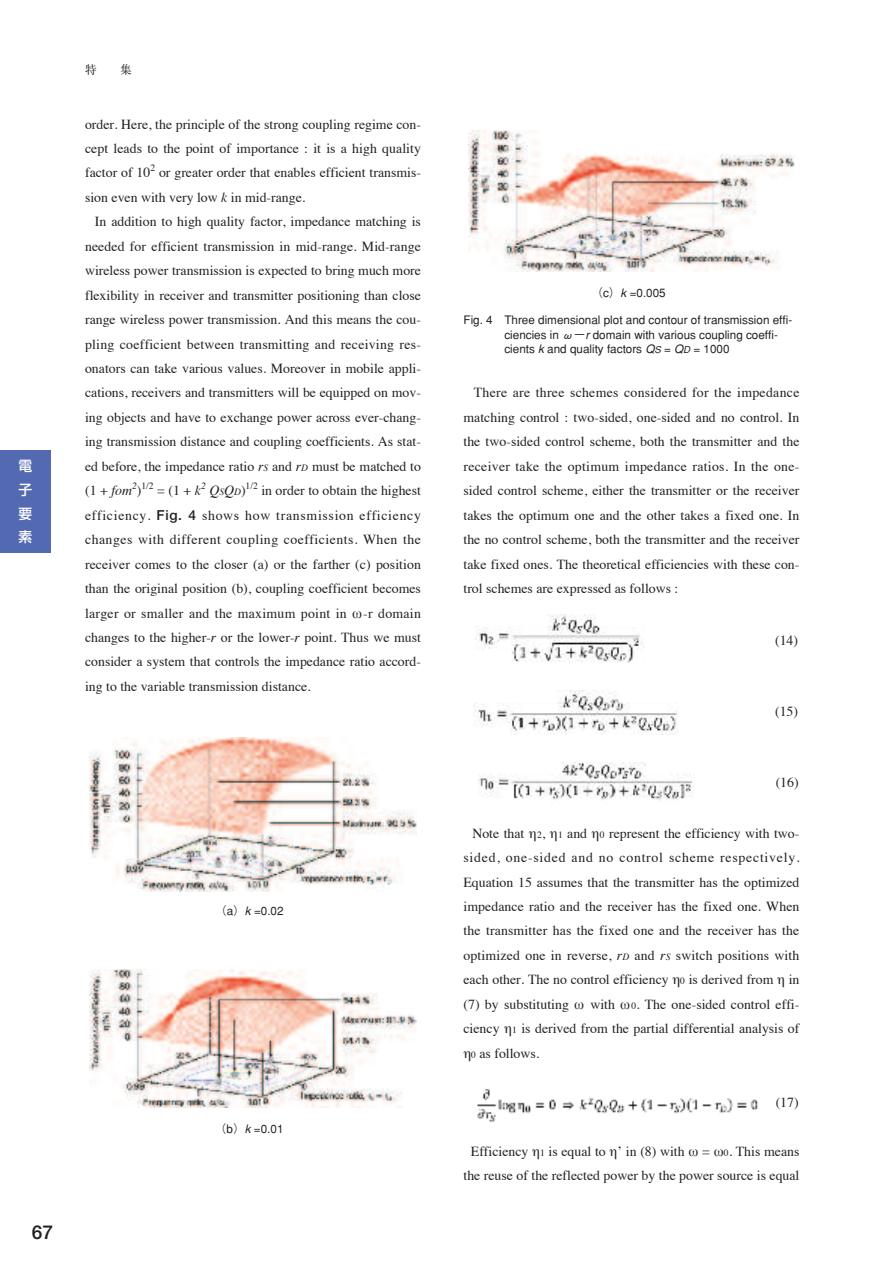
<style>
.page{position:relative;width:893px;height:1263px;background:#fff}
.page>*{position:absolute;margin:0;border:0;box-sizing:border-box;transform-origin:0 0}
.t1{font:700 19.2px "Futo Go B101";color:#231f20}
.t2{font:13.8px/24.5px "Times";color:#231f20;text-align:justify}
.t3{font:italic 13.8px "Times";color:#231f20}
.t4{font:500 13.8px/23.7px "Shin Go";color:#fff;text-align:justify}
.t5{font:500 11.7px/14.9px "Gothic BBB";color:#231f20}
.t6{font:11.7px "Ryumin";color:#231f20}
.t7{font:9.6px "Times";color:#231f20}
.t8{font:italic 9.6px "Times";color:#231f20}
.s1{font-style:italic}
.s2{font-style:italic;font-size:9.6px}
.s3{font-family:"Futo Go B101";font-weight:700}
.s4{font-size:9.6px}
.s5{font-style:normal}
</style>
<div class="page">
<div style="left:0;top:451px;width:51px;height:102px;background:#5369b1"></div>
<img style="left:90px;top:738px;width:327px;height:153px">
<img style="left:90px;top:969px;width:326px;height:139px">
<img style="left:468px;top:130px;width:327px;height:141px">
<img style="left:476px;top:614px;width:169px;height:49px">
<img style="left:475px;top:690px;width:203px;height:44px">
<img style="left:478px;top:762px;width:215px;height:39px">
<img style="left:477px;top:1088px;width:281px;height:34px">
<p class="t4" style="left:19px;top:453px;width:15px">電子要素</p>
<p class="t6" style="left:85px;top:62px;width:13px">特</p>
<p class="t6" style="left:120px;top:62px;width:13px">集</p>
<p class="t2" style="left:85px;top:113px;width:337px">order. Here, the principle of the strong coupling regime con&shy;cept leads to the point of importance : it is a high quality factor of 10</p>
<p class="t7" style="left:150px;top:164px;width:6px">2</p>
<p class="t2" style="left:85px;top:162px;width:337px;text-indent:74px">or greater order that enables efficient transmis&shy;sion even with very low <span class="s1">k</span> in mid-range.</p>
<p class="t2" style="left:85px;top:211px;width:337px;text-indent:10px">In addition to high quality factor, impedance matching is needed for efficient transmission in mid-range. Mid-range wireless power transmission is expected to bring much more flexibility in receiver and transmitter positioning than close range wireless power transmission. And this means the cou&shy;pling coefficient between transmitting and receiving res&shy;onators can take various values. Moreover in mobile appli&shy;cations, receivers and transmitters will be equipped on mov&shy;ing objects and have to exchange power across ever-chang&shy;ing transmission distance and coupling coefficients. As stat&shy;ed before, the impedance ratio <span class="s1">r</span><span class="s2">S</span> and <span class="s1">r</span><span class="s2">D</span> must be matched to (1 + <span class="s1">fom</span> )</p>
<p class="t8" style="left:132px;top:482px;width:6px">2</p>
<p class="t7" style="left:142px;top:482px;width:14px">1/2</p>
<p class="t8" style="left:201px;top:482px;width:6px">2</p>
<p class="t7" style="left:246px;top:482px;width:14px">1/2</p>
<p class="t2" style="left:85px;top:480px;width:337px;text-indent:176px">in order to obtain the highest efficiency. <span class="s3">Fig. 4</span> shows how transmission efficiency changes with different coupling coefficients. When the receiver comes to the closer (a) or the farther (c) position than the original position (b), coupling coefficient becomes larger or smaller and the maximum point in ω-r domain changes to the higher-<span class="s1">r</span> or the lower-<span class="s1">r</span> point. Thus we must consider a system that controls the impedance ratio accord&shy;ing to the variable transmission distance.</p>
<p class="t2" style="left:157px;top:480px;width:45px">=(1+<span class="s1">k</span></p>
<p class="t3" style="left:209px;top:485px;width:38px">Q<span class="s4">S</span>Q<span class="s4">D</span><span class="s5">)</span></p>
<h1 class="t1" style="left:32px;top:1221px;width:23px">67</h1>
<p class="t5" style="left:215px;top:904px;width:70px">（a）<span class="s1">k</span>=0.02</p>
<p class="t5" style="left:215px;top:1122px;width:70px">（b）<span class="s1">k</span>=0.01</p>
<p class="t5" style="left:591px;top:286px;width:76px">（c）<span class="s1">k</span>=0.005</p>
<p class="t5" style="left:504px;top:312px;width:289px;text-indent:-41px">Fig. 4 Three dimensional plot and contour of transmission effi&shy;ciencies in ω−<span class="s1">r</span>domain with various coupling coeffi&shy;cients <span class="s1">k</span>and quality factors <span class="s1">Q</span><span class="s2">S</span>= <span class="s1">Q</span><span class="s2">D</span>= 1000</p>
<p class="t2" style="left:463px;top:382px;width:337px;text-indent:10px">There are three schemes considered for the impedance matching control : two-sided, one-sided and no control. In the two-sided control scheme, both the transmitter and the receiver take the optimum impedance ratios. In the one&shy;sided control scheme, either the transmitter or the receiver takes the optimum one and the other takes a fixed one. In the no control scheme, both the transmitter and the receiver take fixed ones. The theoretical efficiencies with these con&shy;trol schemes are expressed as follows :</p>
<p class="t2" style="left:775px;top:629px;width:25px">(14)</p>
<p class="t2" style="left:775px;top:700px;width:25px">(15)</p>
<p class="t2" style="left:776px;top:771px;width:25px">(16)</p>
<p class="t2" style="left:463px;top:822px;width:337px;text-indent:9px">Note that η<span class="s4">2</span>, η<span class="s4">1</span> and η<span class="s4">0</span> represent the efficiency with two&shy;sided, one-sided and no control scheme respectively.<br>Equation 15 assumes that the transmitter has the optimized impedance ratio and the receiver has the fixed one. When the transmitter has the fixed one and the receiver has the optimized one in reverse, <span class="s1">r</span><span class="s2">D</span> and <span class="s1">r</span><span class="s2">S</span> switch positions with each other. The no control efficiency η<span class="s4">0</span> is derived from η in (7) by substituting ω with ω<span class="s4">0</span>. The one-sided control effi&shy;ciency η<span class="s4">1</span> is derived from the partial differential analysis of η<span class="s4">0</span> as follows.</p>
<p class="t2" style="left:776px;top:1091px;width:25px">(17)</p>
<p class="t2" style="left:463px;top:1140px;width:337px;text-align:center">Efficiency η<span class="s4">1</span> is equal to η’ in (8) with ω = ω<span class="s4">0</span>. This means the reuse of the reflected power by the power source is equal</p>
</div>
